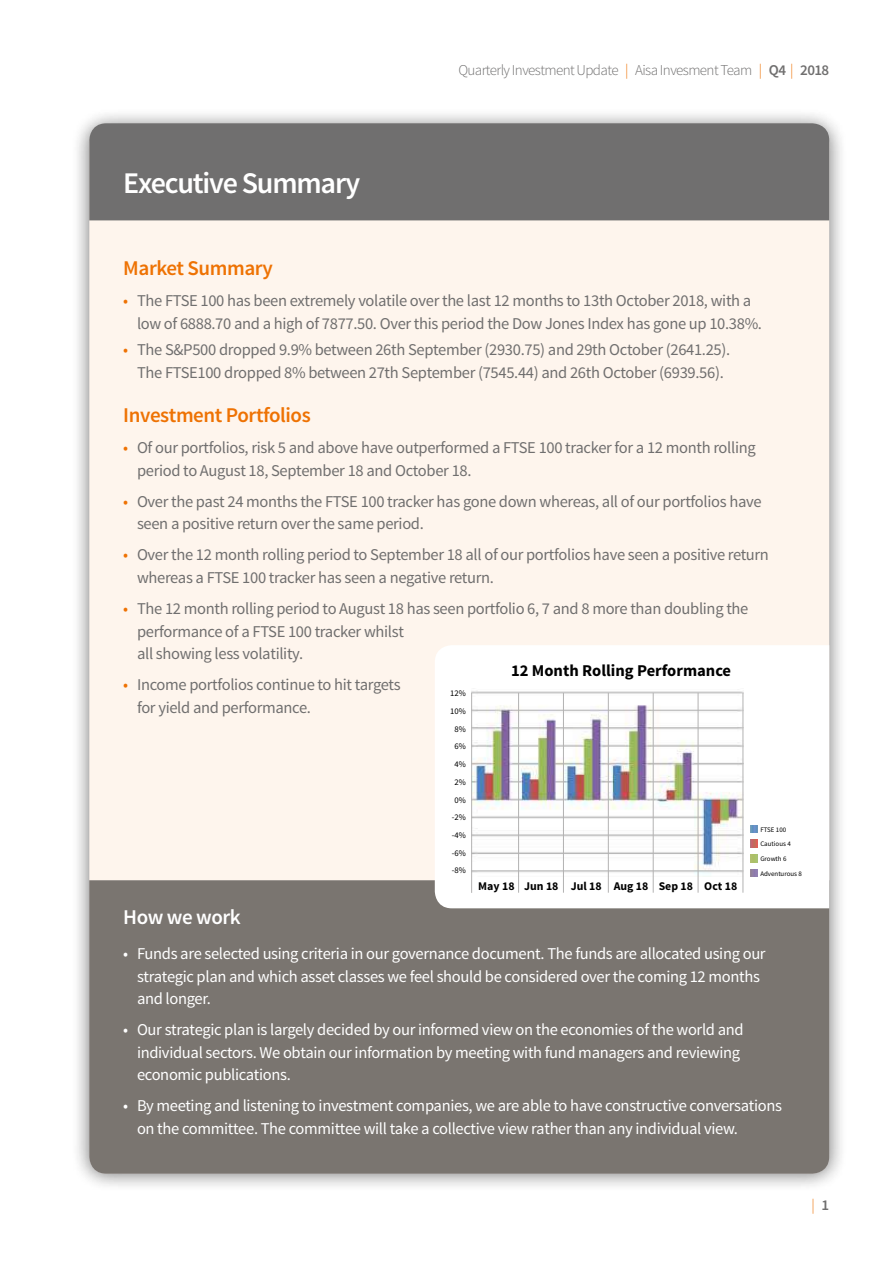
<style>
.page{position:relative;width:893px;height:1263px;background:#fff}
.page>*{position:absolute;margin:0;border:0;box-sizing:border-box;transform-origin:0 0}
.t1{font:600 30px "Source Sans Pro";letter-spacing:-.04em;color:#fff}
.t2{font:600 21px "Source Sans Pro";letter-spacing:-.02em;color:#ee7203}
.t3{font:600 21px "Source Sans Pro";letter-spacing:-.025em;color:#fff}
.t4{font:16.5px/22.5px "Source Sans Pro";letter-spacing:-.02em;color:#706f6f}
.t5{font:16.5px/22.5px "Source Sans Pro";letter-spacing:-.02em;color:#fff}
.t6{font:700 16.5px "Source Sans Pro";color:#000}
.t7{font:300 15px "Source Sans Pro";letter-spacing:-.04em;color:#706f6f}
.t8{font:300 15px "Source Sans Pro";color:#ee7203}
.t9{font:700 11.85px "Source Sans Pro";color:#000}
.t10{font:8.7px/17.7px "Source Sans Pro";color:#000;text-align:center}
.t11{font:6.9px/14.7px "Source Sans Pro";color:#000}
.s1{color:#ee7203}
.s2{font-weight:600}
.s3{font-weight:600;color:#706f6f}
</style>
<div class="page">
<div style="left:71px;top:107px;width:777px;height:1086px;background:#000;opacity:.75"></div>
<div style="left:89px;top:126px;width:740px;height:1048px;background:#fef2e8;border-radius:17px"></div>
<div style="left:89px;top:880px;width:740px;height:294px;background:#7a7570"></div>
<div style="left:89px;top:123px;width:740px;height:97px;background:#706f6f"></div>
<div style="left:435px;top:645px;width:394px;height:263px;background:#fff"></div>
<img style="left:471px;top:689px;width:272px;height:188px">
<hr style="left:471px;top:693px;width:1px;height:200px;background:#b3b2b2">
<hr style="left:518px;top:693px;width:1px;height:200px;background:#b3b2b2">
<hr style="left:563px;top:693px;width:1px;height:200px;background:#b3b2b2">
<hr style="left:608px;top:693px;width:1px;height:200px;background:#b3b2b2">
<hr style="left:653px;top:693px;width:1px;height:200px;background:#b3b2b2">
<hr style="left:698px;top:693px;width:1px;height:200px;background:#b3b2b2">
<hr style="left:742px;top:693px;width:1px;height:200px;background:#b3b2b2">
<div style="left:438px;top:690px;width:28px;height:208px;background:#fff"></div>
<svg style="left:750px;top:825px;width:8px;height:8px"></svg>
<svg style="left:750px;top:840px;width:8px;height:8px"></svg>
<svg style="left:750px;top:854px;width:8px;height:8px"></svg>
<svg style="left:750px;top:869px;width:8px;height:8px"></svg>
<div style="left:760px;top:826px;width:43px;height:7px;background:#fff"></div>
<div style="left:760px;top:841px;width:43px;height:7px;background:#fff"></div>
<div style="left:760px;top:856px;width:39px;height:7px;background:#fff"></div>
<div style="left:760px;top:870px;width:47px;height:13px;background:#fff"></div>
<h1 class="t1" style="left:123px;top:164px;width:238px">Executive Summary</h1>
<p class="t7" style="left:458px;top:61px;width:372px">Quarterly Investment Update <span class="s1">|</span> Aisa Invesment Team <span class="s1">|</span> <span class="s2">Q4</span> <span class="s1">|</span> <span class="s2">2018</span></p>
<p class="t2" style="left:123px;top:255px;width:151px">Market Summary</p>
<p class="t4" style="left:137px;top:290px;width:627px;text-indent:-14px"><span class="s1">•</span> The FTSE 100 has been extremely volatile over the last 12 months to 13th October 2018, with a low of 6888.70 and a high of 7877.50. Over this period the Dow Jones Index has gone up 10.38%.</p>
<p class="t4" style="left:123px;top:339px;width:608px;text-align:center"><span class="s1">•</span> The S&amp;P500 dropped 9.9% between 26th September (2930.75) and 29th October (2641.25).<br>The FTSE100 dropped 8% between 27th September (7545.44) and 26th October (6939.56).</p>
<p class="t2" style="left:123px;top:402px;width:189px">Investment Portfolios</p>
<p class="t4" style="left:137px;top:437px;width:620px;text-indent:-14px"><span class="s1">•</span> Of our portfolios, risk 5 and above have outperformed a FTSE 100 tracker for a 12 month rolling period to August 18, September 18 and October 18.</p>
<p class="t4" style="left:137px;top:490px;width:626px;text-indent:-14px"><span class="s1">•</span> Over the past 24 months the FTSE 100 tracker has gone down whereas, all of our portfolios have seen a positive return over the same period.</p>
<p class="t4" style="left:137px;top:544px;width:633px;text-indent:-14px"><span class="s1">•</span> Over the 12 month rolling period to September 18 all of our portfolios have seen a positive return whereas a FTSE 100 tracker has seen a negative return.</p>
<p class="t4" style="left:137px;top:597px;width:613px;text-indent:-14px"><span class="s1">•</span> The 12 month rolling period to August 18 has seen portfolio 6, 7 and 8 more than doubling the performance of a FTSE 100 tracker whilst<br>all showing less volatility.</p>
<p class="t4" style="left:137px;top:673px;width:265px;text-indent:-14px"><span class="s1">•</span> Income portfolios continue to hit targets for yield and performance.</p>
<p class="t6" style="left:511px;top:660px;width:222px">12 Month Rolling Performance</p>
<p class="t10" style="left:450px;top:685px;width:17px">12%<br>10%<br>8%<br>6%<br>4%<br>2%<br>0% -2% -4% -6% -8%</p>
<p class="t11" style="left:760px;top:822px;width:43px">FTSE 100<br>Cautious 4<br>Growth 6<br>Adventurous 8</p>
<p class="t9" style="left:478px;top:879px;width:261px">May 18 Jun 18 Jul 18 Aug 18 Sep 18 Oct 18</p>
<p class="t3" style="left:123px;top:904px;width:119px">How we work</p>
<p class="t5" style="left:137px;top:943px;width:630px;text-indent:-14px">• Funds are selected using criteria in our governance document. The funds are allocated using our strategic plan and which asset classes we feel should be considered over the coming 12 months and longer.</p>
<p class="t5" style="left:137px;top:1019px;width:608px;text-indent:-14px">• Our strategic plan is largely decided by our informed view on the economies of the world and individual sectors. We obtain our information by meeting with fund managers and reviewing economic publications.</p>
<p class="t5" style="left:137px;top:1095px;width:646px;text-indent:-14px">• By meeting and listening to investment companies, we are able to have constructive conversations on the committee. The committee will take a collective view rather than any individual view.</p>
<p class="t8" style="left:811px;top:1196px;width:19px">| <span class="s3">1</span></p>
</div>
